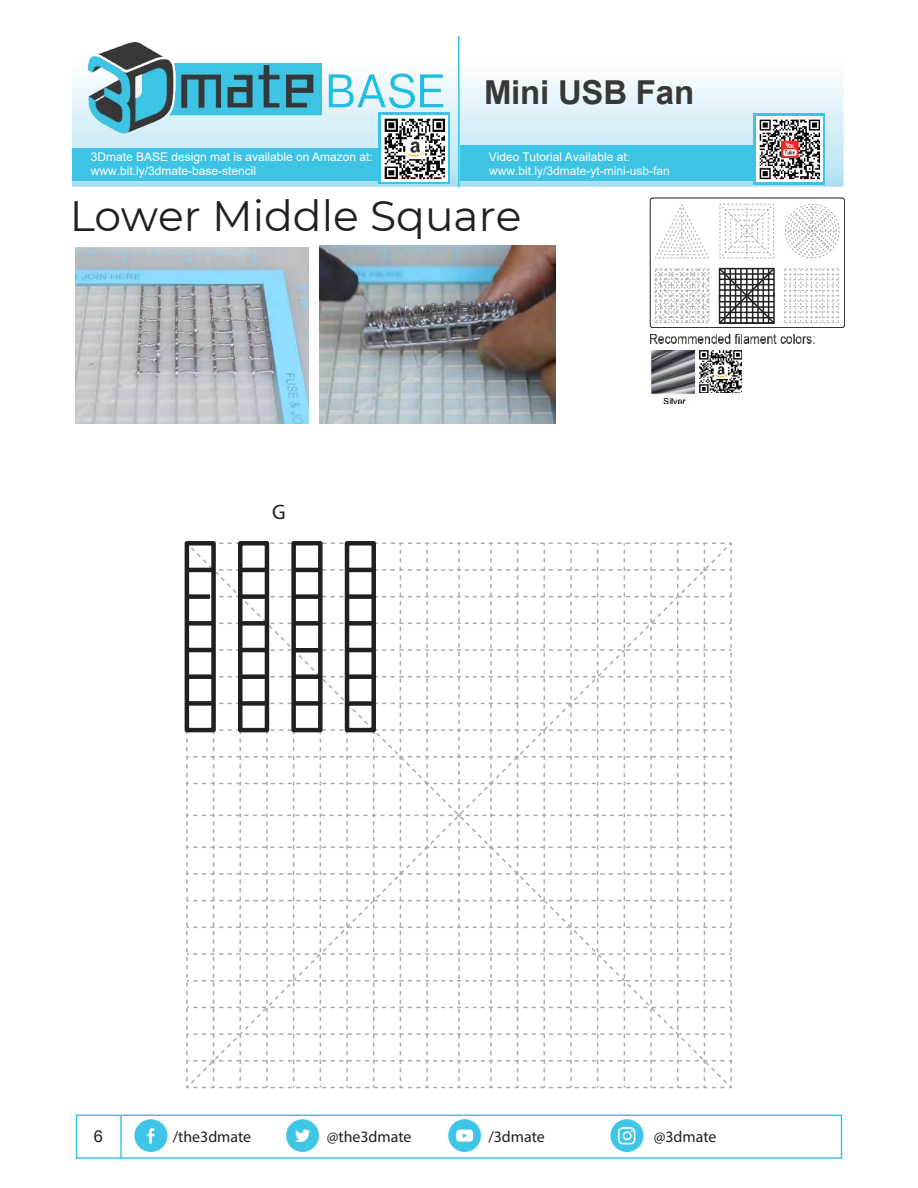
<style>
.page{position:relative;width:918px;height:1188px;background:#fff}
.page>*{position:absolute;margin:0;border:0;box-sizing:border-box;transform-origin:0 0}
.t1{font:42.45px "Montserrat";color:#221f1f}
.t2{font:700 33px "Arial";letter-spacing:-.005em;color:#373838}
.t3{font:21px "Myriad Pro";color:#221f1f}
.t4{font:16.5px "Arial";color:#221f1f}
.t5{font:15.9px "Myriad Pro";color:#221f1f}
.t6{font:12px/14.4px "Arial";color:#fff}
.t7{font:12px "Arial";color:#fbfbfb}
</style>
<div class="page">
<svg style="left:186px;top:542px;width:546px;height:547px"></svg>
<div style="left:185px;top:541px;width:31px;height:191px;border:5px solid #221f1f"></div>
<div style="left:238px;top:541px;width:31px;height:191px;border:5px solid #221f1f"></div>
<div style="left:291px;top:541px;width:32px;height:191px;border:5px solid #221f1f"></div>
<div style="left:345px;top:541px;width:31px;height:191px;border:5px solid #221f1f"></div>
<hr style="left:187px;top:568px;width:27px;height:4px;background:#221f1f">
<div style="left:187px;top:594px;width:23px;height:5px;background:#221f1f"></div>
<div style="left:189px;top:621px;width:25px;height:5px;background:#221f1f"></div>
<hr style="left:189px;top:648px;width:25px;height:4px;background:#221f1f">
<div style="left:187px;top:674px;width:27px;height:5px;background:#221f1f"></div>
<div style="left:187px;top:701px;width:27px;height:5px;background:#221f1f"></div>
<hr style="left:240px;top:568px;width:27px;height:4px;background:#221f1f">
<div style="left:240px;top:594px;width:27px;height:5px;background:#221f1f"></div>
<div style="left:240px;top:621px;width:27px;height:5px;background:#221f1f"></div>
<hr style="left:240px;top:648px;width:27px;height:4px;background:#221f1f">
<div style="left:240px;top:674px;width:27px;height:5px;background:#221f1f"></div>
<div style="left:240px;top:701px;width:27px;height:5px;background:#221f1f"></div>
<hr style="left:294px;top:568px;width:26px;height:4px;background:#221f1f">
<div style="left:294px;top:594px;width:26px;height:5px;background:#221f1f"></div>
<div style="left:294px;top:621px;width:26px;height:5px;background:#221f1f"></div>
<hr style="left:294px;top:648px;width:26px;height:4px;background:#221f1f">
<div style="left:294px;top:674px;width:25px;height:5px;background:#221f1f"></div>
<div style="left:294px;top:701px;width:25px;height:5px;background:#221f1f"></div>
<hr style="left:347px;top:568px;width:27px;height:4px;background:#221f1f">
<div style="left:347px;top:594px;width:27px;height:5px;background:#221f1f"></div>
<div style="left:347px;top:621px;width:27px;height:5px;background:#221f1f"></div>
<hr style="left:347px;top:648px;width:27px;height:4px;background:#221f1f">
<div style="left:347px;top:674px;width:27px;height:5px;background:#221f1f"></div>
<div style="left:347px;top:701px;width:27px;height:5px;background:#221f1f"></div>
<img style="left:651px;top:335px;width:164px;height:8px">
<img style="left:700px;top:351px;width:42px;height:42px">
<img style="left:649px;top:351px;width:47px;height:53px">
<svg style="left:650px;top:198px;width:195px;height:130px"></svg>
<hr style="left:720px;top:322px;width:24px;height:2px;background:#221f1f">
<img style="left:72px;top:78px;width:772px;height:109px">
<div style="left:378px;top:112px;width:71px;height:72px;background:linear-gradient(to right,#3dc4e5,#3dc4e5)"></div>
<svg style="left:754px;top:113px;width:71px;height:71px"></svg>
<div style="left:72px;top:148px;width:358px;height:33px;background:#3dc4e5"></div>
<div style="left:460px;top:145px;width:355px;height:36px;background:#3dc4e5"></div>
<hr style="left:458px;top:36px;width:2px;height:151px;background:#3dc4e5">
<img style="left:74px;top:35px;width:385px;height:104px">
<img style="left:381px;top:116px;width:66px;height:65px">
<div style="left:76px;top:1114px;width:766px;height:45px;border:2px solid #3ec4e5"></div>
<img style="left:135px;top:1119px;width:33px;height:32px">
<img style="left:611px;top:1120px;width:33px;height:32px">
<img style="left:448px;top:1119px;width:32px;height:32px">
<img style="left:286px;top:1120px;width:32px;height:32px">
<hr style="left:120px;top:1115px;width:2px;height:43px;background:#3ec4e5">
<img style="left:757px;top:116px;width:65px;height:66px">
<img style="left:75px;top:247px;width:234px;height:177px">
<img style="left:319px;top:246px;width:236px;height:178px">
<h2 class="t2" style="left:484px;top:80px;width:212px">Mini USB Fan</h2>
<p class="t6" style="left:91px;top:151px;width:284px">3Dmate BASE design mat is available on Amazon at: www.bit.ly/3dmate-base-stencil</p>
<p class="t6" style="left:489px;top:151px;width:143px">Video Tutorial Available at:</p>
<p class="t7" style="left:489px;top:167px;width:182px">www.bit.ly/3dmate-yt-mini-usb-fan</p>
<h1 class="t1" style="left:70px;top:200px;width:453px">Lower Middle Square</h1>
<h3 class="t3" style="left:272px;top:504px;width:15px">G</h3>
<h3 class="t4" style="left:94px;top:1130px;width:11px">6</h3>
<h3 class="t5" style="left:173px;top:1130px;width:80px">/the3dmate</h3>
<h3 class="t5" style="left:327px;top:1130px;width:86px">@the3dmate</h3>
<h3 class="t5" style="left:488px;top:1130px;width:58px">/3dmate</h3>
<h3 class="t5" style="left:654px;top:1130px;width:64px">@3dmate</h3>
</div>
